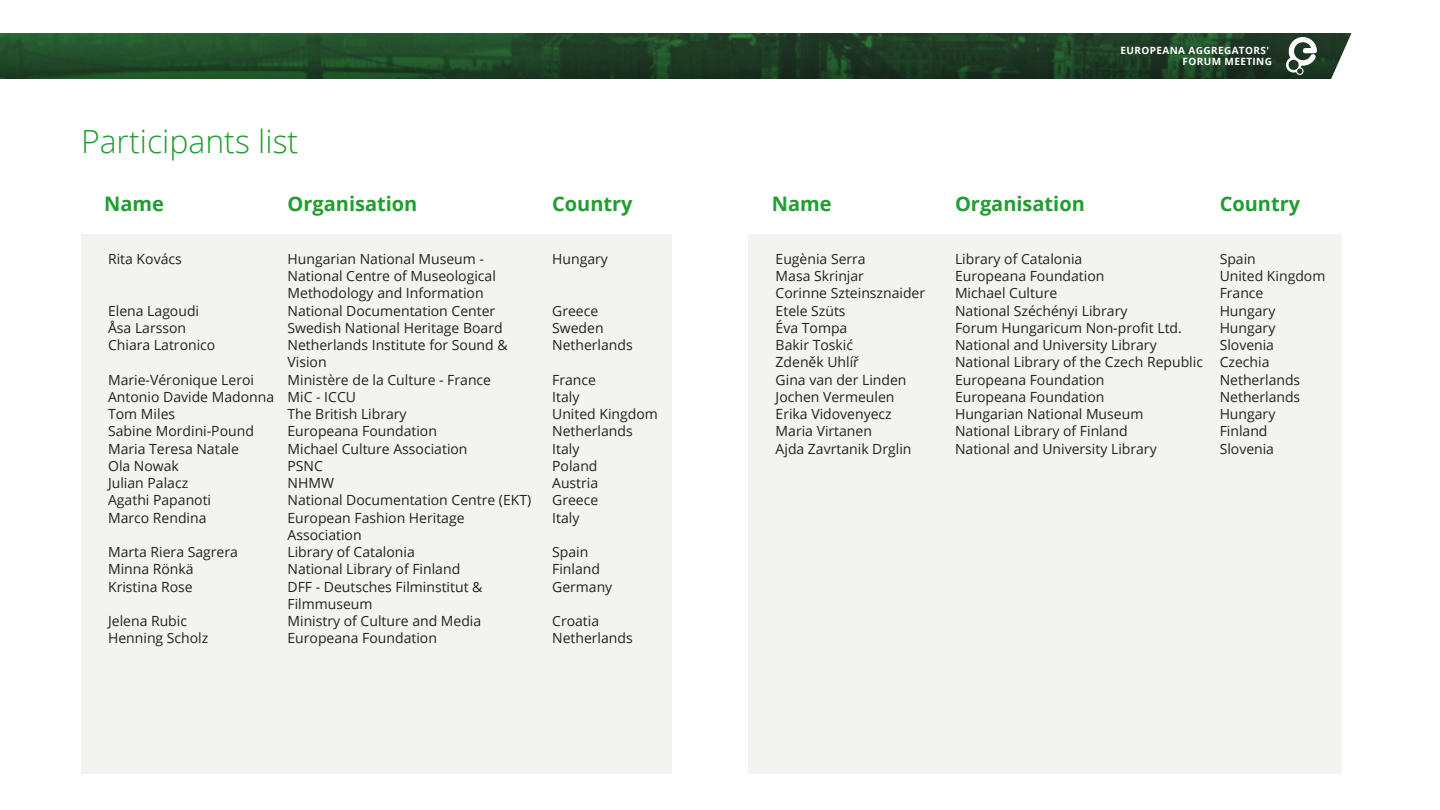
<style>
.page{position:relative;width:1440px;height:810px;background:#fff}
.page>*{position:absolute;margin:0;border:0;box-sizing:border-box;transform-origin:0 0}
.t1{font:300 32px "Open Sans";color:#219d31}
.t2{font:700 20px "Open Sans";color:#219d31}
.t3{font:14px/17.2px "Open Sans";color:#222}
.t4{font:700 10px "Open Sans";letter-spacing:.04em;color:#fff}
</style>
<div class="page">
<div style="left:81px;top:234px;width:591px;height:540px;background:#f1f1ee"></div>
<div style="left:748px;top:234px;width:593px;height:540px;background:#f1f1ee"></div>
<img style="left:0;top:34px;width:1317px;height:45px">
<img style="left:1287px;top:38px;width:30px;height:36px">
<svg style="left:1317px;top:33px;width:35px;height:46px"></svg>
<p class="t1" style="left:81px;top:119px;width:219px">Participants list</p>
<p class="t2" style="left:288px;top:190px;width:131px">Organisation</p>
<p class="t2" style="left:552px;top:190px;width:82px">Country</p>
<p class="t3" style="left:108px;top:250px;width:75px">Rita Kovács</p>
<p class="t2" style="left:104px;top:190px;width:61px">Name</p>
<p class="t3" style="left:288px;top:250px;width:210px">Hungarian National Museum -<br>National Centre of Museological<br>Methodology and Information</p>
<p class="t3" style="left:288px;top:302px;width:209px">National Documentation Center</p>
<p class="t3" style="left:288px;top:319px;width:217px">Swedish National Heritage Board</p>
<p class="t3" style="left:288px;top:336px;width:222px">Netherlands Institute for Sound &amp;<br>Vision</p>
<p class="t3" style="left:288px;top:371px;width:205px">Ministère de la Culture - France</p>
<p class="t3" style="left:288px;top:388px;width:70px">MiC - ICCU</p>
<p class="t3" style="left:288px;top:405px;width:121px">The British Library</p>
<p class="t3" style="left:288px;top:422px;width:151px">Europeana Foundation</p>
<p class="t3" style="left:288px;top:440px;width:182px">Michael Culture Association</p>
<p class="t3" style="left:288px;top:457px;width:37px">PSNC</p>
<p class="t3" style="left:288px;top:474px;width:48px">NHMW</p>
<p class="t3" style="left:288px;top:491px;width:245px">National Documentation Centre (EKT)</p>
<p class="t3" style="left:288px;top:509px;width:179px">European Fashion Heritage<br>Association</p>
<p class="t3" style="left:288px;top:543px;width:129px">Library of Catalonia</p>
<p class="t3" style="left:288px;top:560px;width:174px">National Library of Finland</p>
<p class="t3" style="left:288px;top:578px;width:196px">DFF - Deutsches Filminstitut &amp;<br>Filmmuseum</p>
<p class="t3" style="left:288px;top:612px;width:195px">Ministry of Culture and Media</p>
<p class="t3" style="left:288px;top:629px;width:151px">Europeana Foundation</p>
<p class="t3" style="left:552px;top:250px;width:57px">Hungary</p>
<p class="t3" style="left:552px;top:302px;width:48px">Greece</p>
<p class="t3" style="left:552px;top:319px;width:53px">Sweden</p>
<p class="t3" style="left:552px;top:336px;width:82px">Netherlands</p>
<p class="t3" style="left:552px;top:371px;width:45px">France</p>
<p class="t3" style="left:552px;top:388px;width:29px">Italy</p>
<p class="t3" style="left:552px;top:405px;width:107px">United Kingdom</p>
<p class="t3" style="left:552px;top:422px;width:82px">Netherlands</p>
<p class="t3" style="left:552px;top:440px;width:29px">Italy</p>
<p class="t3" style="left:552px;top:457px;width:47px">Poland</p>
<p class="t3" style="left:552px;top:474px;width:48px">Austria</p>
<p class="t3" style="left:552px;top:491px;width:48px">Greece</p>
<p class="t3" style="left:552px;top:509px;width:29px">Italy</p>
<p class="t3" style="left:552px;top:543px;width:38px">Spain</p>
<p class="t3" style="left:552px;top:560px;width:49px">Finland</p>
<p class="t3" style="left:552px;top:578px;width:62px">Germany</p>
<p class="t3" style="left:552px;top:612px;width:49px">Croatia</p>
<p class="t3" style="left:552px;top:629px;width:82px">Netherlands</p>
<p class="t3" style="left:108px;top:302px;width:93px">Elena Lagoudi</p>
<p class="t3" style="left:108px;top:319px;width:80px">Åsa Larsson</p>
<p class="t3" style="left:108px;top:336px;width:109px">Chiara Latronico</p>
<p class="t3" style="left:108px;top:371px;width:147px">Marie-Véronique Leroi</p>
<p class="t3" style="left:108px;top:388px;width:168px">Antonio Davide Madonna</p>
<p class="t3" style="left:108px;top:405px;width:69px">Tom Miles</p>
<p class="t3" style="left:108px;top:422px;width:147px">Sabine Mordini-Pound</p>
<p class="t3" style="left:108px;top:440px;width:132px">Maria Teresa Natale</p>
<p class="t3" style="left:108px;top:457px;width:72px">Ola Nowak</p>
<p class="t3" style="left:108px;top:474px;width:82px">Julian Palacz</p>
<p class="t3" style="left:108px;top:491px;width:105px">Agathi Papanoti</p>
<p class="t3" style="left:108px;top:509px;width:100px">Marco Rendina</p>
<p class="t3" style="left:108px;top:543px;width:131px">Marta Riera Sagrera</p>
<p class="t3" style="left:108px;top:560px;width:87px">Minna Rönkä</p>
<p class="t3" style="left:108px;top:578px;width:86px">Kristina Rose</p>
<p class="t3" style="left:108px;top:612px;width:80px">Jelena Rubic</p>
<p class="t3" style="left:108px;top:629px;width:102px">Henning Scholz</p>
<p class="t4" style="left:1121px;top:43px;width:150px">EUROPEANA AGGREGATORS'</p>
<p class="t4" style="left:1183px;top:54px;width:91px">FORUM MEETING</p>
<p class="t2" style="left:772px;top:190px;width:61px">Name</p>
<p class="t2" style="left:955px;top:190px;width:131px">Organisation</p>
<p class="t2" style="left:1220px;top:190px;width:82px">Country</p>
<p class="t3" style="left:776px;top:250px;width:92px">Eugènia Serra</p>
<p class="t3" style="left:776px;top:267px;width:90px">Masa Skrinjar</p>
<p class="t3" style="left:776px;top:284px;width:151px">Corinne Szteinsznaider</p>
<p class="t3" style="left:776px;top:302px;width:72px">Etele Szüts</p>
<p class="t3" style="left:776px;top:319px;width:73px">Éva Tompa</p>
<p class="t3" style="left:776px;top:336px;width:79px">Bakir Toskić</p>
<p class="t3" style="left:776px;top:353px;width:85px">Zdeněk Uhlíř</p>
<p class="t3" style="left:776px;top:371px;width:132px">Gina van der Linden</p>
<p class="t3" style="left:776px;top:388px;width:120px">Jochen Vermeulen</p>
<p class="t3" style="left:776px;top:405px;width:118px">Erika Vidovenyecz</p>
<p class="t3" style="left:776px;top:422px;width:98px">Maria Virtanen</p>
<p class="t3" style="left:776px;top:440px;width:137px">Ajda Zavrtanik Drglin</p>
<p class="t3" style="left:955px;top:250px;width:129px">Library of Catalonia</p>
<p class="t3" style="left:955px;top:267px;width:151px">Europeana Foundation</p>
<p class="t3" style="left:955px;top:284px;width:104px">Michael Culture</p>
<p class="t3" style="left:955px;top:302px;width:174px">National Széchényi Library</p>
<p class="t3" style="left:955px;top:319px;width:228px">Forum Hungaricum Non-profit Ltd.</p>
<p class="t3" style="left:955px;top:336px;width:203px">National and University Library</p>
<p class="t3" style="left:955px;top:353px;width:249px">National Library of the Czech Republic</p>
<p class="t3" style="left:955px;top:371px;width:151px">Europeana Foundation</p>
<p class="t3" style="left:955px;top:388px;width:151px">Europeana Foundation</p>
<p class="t3" style="left:955px;top:405px;width:190px">Hungarian National Museum</p>
<p class="t3" style="left:955px;top:422px;width:174px">National Library of Finland</p>
<p class="t3" style="left:955px;top:440px;width:203px">National and University Library</p>
<p class="t3" style="left:1220px;top:250px;width:38px">Spain</p>
<p class="t3" style="left:1220px;top:267px;width:107px">United Kingdom</p>
<p class="t3" style="left:1220px;top:284px;width:45px">France</p>
<p class="t3" style="left:1220px;top:302px;width:57px">Hungary</p>
<p class="t3" style="left:1220px;top:319px;width:57px">Hungary</p>
<p class="t3" style="left:1220px;top:336px;width:56px">Slovenia</p>
<p class="t3" style="left:1220px;top:353px;width:51px">Czechia</p>
<p class="t3" style="left:1220px;top:371px;width:82px">Netherlands</p>
<p class="t3" style="left:1220px;top:388px;width:82px">Netherlands</p>
<p class="t3" style="left:1220px;top:405px;width:57px">Hungary</p>
<p class="t3" style="left:1220px;top:422px;width:49px">Finland</p>
<p class="t3" style="left:1220px;top:440px;width:56px">Slovenia</p>
</div>
